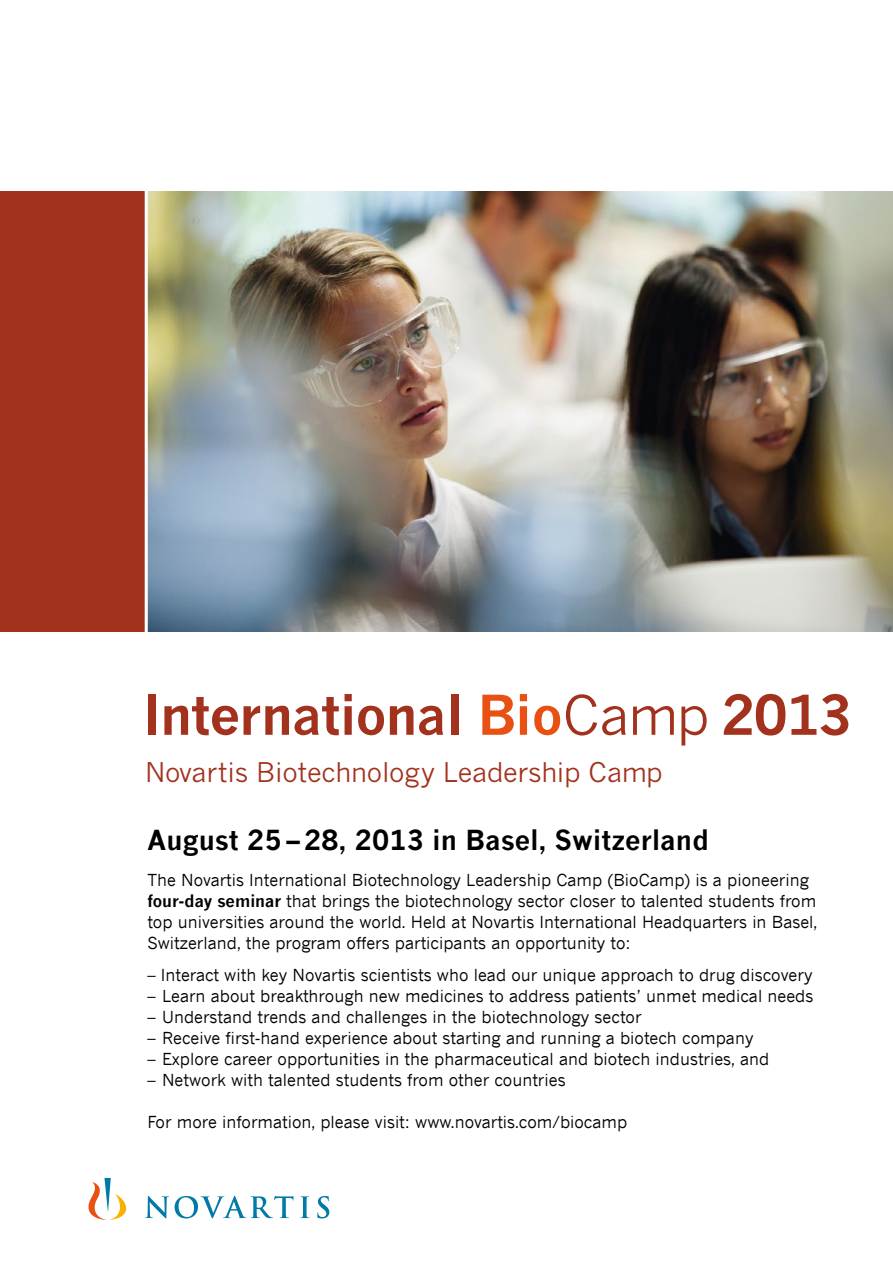
<style>
.page{position:relative;width:893px;height:1263px;background:#fff}
.page>*{position:absolute;margin:0;border:0;box-sizing:border-box;transform-origin:0 0}
.t1{font:700 53.7px "News Gothic";letter-spacing:-.02em;color:#a2321d}
.t2{font:700 27px "News Gothic";letter-spacing:.01em;color:#000}
.t3{font:26.85px "News Gothic";letter-spacing:-.01em;color:#a2321d}
.t4{font:16.5px/21px "News Gothic";color:#000}
.s1{color:#e85113}
.s2{font-weight:400}
.s3{font-weight:700}
</style>
<div class="page">
<svg style="left:145px;top:1196px;width:24px;height:22px"></svg>
<svg style="left:175px;top:1196px;width:118px;height:22px"></svg>
<svg style="left:300px;top:1196px;width:10px;height:22px"></svg>
<svg style="left:317px;top:1196px;width:12px;height:22px"></svg>
<svg style="left:88px;top:1178px;width:39px;height:42px"></svg>
<img style="left:148px;top:191px;width:745px;height:440px">
<div style="left:0;top:191px;width:146px;height:440px;background:#a2321d"></div>
<hr style="left:145px;top:15px;width:3px;height:655px;background:#fff">
<h1 class="t1" style="left:143px;top:682px;width:710px">International <span class="s1">Bio</span><span class="s2">Camp</span> 2013</h1>
<h3 class="t3" style="left:145px;top:756px;width:519px">Novartis Biotechnology Leadership Camp</h3>
<h2 class="t2" style="left:147px;top:818px;width:563px">August 25 – 28, 2013 in Basel, Switzerland</h2>
<p class="t4" style="left:147px;top:869px;width:671px">The Novartis International Biotechnology Leadership Camp (BioCamp) is a pioneering <span class="s3">four-day seminar</span> that brings the biotechnology sector closer to talented students from top universities around the world. Held at Novartis International Headquarters in Basel, Switzerland, the program offers participants an opportunity to:</p>
<p class="t4" style="left:147px;top:963px;width:667px">– Interact with key Novartis scientists who lead our unique approach to drug discovery</p>
<p class="t4" style="left:147px;top:984px;width:667px">– Learn about breakthrough new medicines to address patients’ unmet medical needs</p>
<p class="t4" style="left:147px;top:1005px;width:496px">– Understand trends and challenges in the biotechnology sector</p>
<p class="t4" style="left:147px;top:1026px;width:608px">– Receive first-hand experience about starting and running a biotech company</p>
<p class="t4" style="left:147px;top:1047px;width:623px">– Explore career opportunities in the pharmaceutical and biotech industries, and</p>
<p class="t4" style="left:147px;top:1068px;width:420px">– Network with talented students from other countries</p>
<p class="t4" style="left:147px;top:1110px;width:481px">For more information, please visit: www.novartis.com/biocamp</p>
</div>
